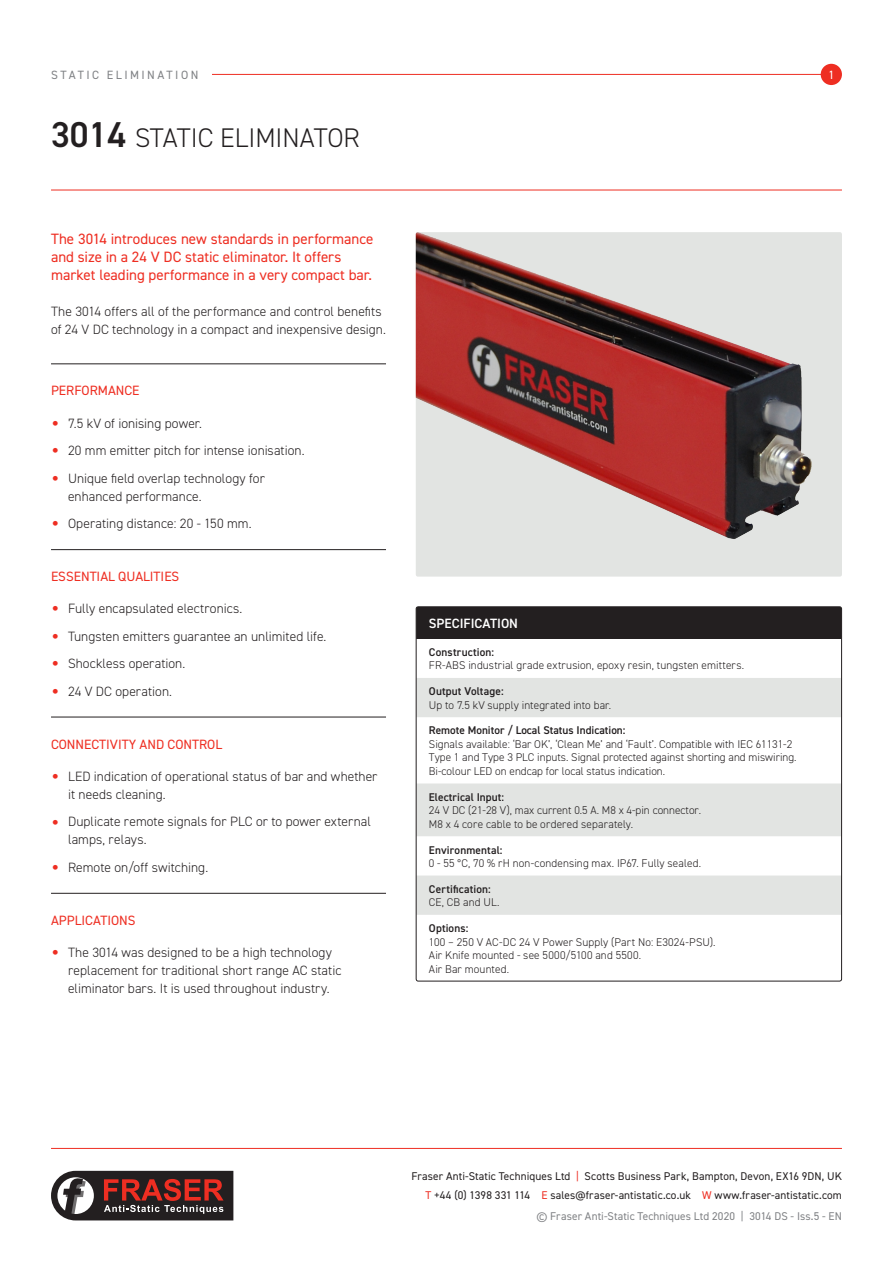
<style>
.page{position:relative;width:893px;height:1263px;background:#fff}
.page>*{position:absolute;margin:0;border:0;box-sizing:border-box;transform-origin:0 0}
.t1{font:300 27px "DIN2014";color:#231f20}
.Body{font:15px/18px "DIN2014";color:#ee2e22}
.Body-2{font:300 13.5px/18px "DIN2014";color:#231f20}
.t2{font:13.5px "DIN2014";color:#ee2e22}
.t3{font:600 13.5px "DIN2014";color:#fff}
.t4{font:12px "DIN2014";letter-spacing:.205em;color:#808285}
.t5{font:12px "DIN2014";color:#fff}
.Body-3{font:300 11.25px/13.5px "DIN2014";color:#231f20}
.t6{font:11.25px/19.2px "DIN2014";letter-spacing:.01em;color:#231f20;text-align:right}
.t7{font:11.25px "DIN2014";letter-spacing:.01em;color:#808285}
.Body-4{font:600 11.25px/13.5px "DIN2014";letter-spacing:.015em;color:#231f20}
.s1{font-weight:600;font-size:36px}
.s2{font-size:28.5px;color:#ee2e22}
.s3{font-weight:600}
.s4{font-weight:300}
.s5{color:#ee2e22}
</style>
<div class="page">
<hr style="left:77px;top:74px;width:754px;height:1px;background:#ee2e22">
<div style="left:51px;top:64px;width:160px;height:21px;background:#fff"></div>
<div style="left:821px;top:64px;width:21px;height:21px;background:#ee2e22;border-radius:50%"></div>
<hr style="left:51px;top:190px;width:791px;height:1px;background:#ee2e22">
<svg style="left:51px;top:1171px;width:182px;height:49px"></svg>
<hr style="left:51px;top:1148px;width:791px;height:1px;background:#ee2e22">
<img style="left:416px;top:232px;width:426px;height:345px">
<hr style="left:51px;top:364px;width:335px;height:1px;background:#231f20">
<hr style="left:51px;top:549px;width:335px;height:1px;background:#231f20">
<hr style="left:51px;top:717px;width:335px;height:1px;background:#231f20">
<hr style="left:51px;top:893px;width:335px;height:1px;background:#231f20">
<div style="left:416px;top:607px;width:426px;height:32px;background:#231f20"></div>
<svg style="left:418px;top:678px;width:422px;height:237px;fill:#e2e4e2"></svg>
<p class="t4" style="left:51px;top:67px;width:149px">STATIC ELIMINATION</p>
<p class="t5" style="left:828px;top:67px;width:7px">1</p>
<h1 class="t1" style="left:51px;top:121px;width:310px"><span class="s1">3014</span> STATIC ELIMINATOR</h1>
<p class="Body" style="left:51px;top:229px;width:324px">The 3014 introduces new standards in performance and size in a 24 V DC static eliminator. It offers market leading performance in a very compact bar.</p>
<p class="Body-2" style="left:51px;top:302px;width:336px">The 3014 offers all of the performance and control benefits of 24 V DC technology in a compact and inexpensive design.</p>
<p class="t2" style="left:51px;top:382px;width:90px">PERFORMANCE</p>
<p class="Body-2" style="left:51px;top:414px;width:152px"><span class="s2">•</span> 7.5 kV of ionising power.</p>
<p class="Body-2" style="left:51px;top:441px;width:255px"><span class="s2">•</span> 20 mm emitter pitch for intense ionisation.</p>
<p class="Body-2" style="left:68px;top:469px;width:198px;text-indent:-17px"><span class="s2">•</span> Unique field overlap technology for enhanced performance.</p>
<p class="Body-2" style="left:51px;top:515px;width:202px"><span class="s2">•</span> Operating distance: 20 - 150 mm.</p>
<p class="t2" style="left:51px;top:568px;width:130px">ESSENTIAL QUALITIES</p>
<p class="Body-2" style="left:51px;top:599px;width:193px"><span class="s2">•</span> Fully encapsulated electronics.</p>
<p class="Body-2" style="left:51px;top:627px;width:277px"><span class="s2">•</span> Tungsten emitters guarantee an unlimited life.</p>
<p class="Body-2" style="left:51px;top:654px;width:136px"><span class="s2">•</span> Shockless operation.</p>
<p class="Body-2" style="left:51px;top:682px;width:123px"><span class="s2">•</span> 24 V DC operation.</p>
<p class="t2" style="left:51px;top:736px;width:173px">CONNECTIVITY AND CONTROL</p>
<p class="Body-2" style="left:68px;top:767px;width:311px;text-indent:-17px"><span class="s2">•</span> LED indication of operational status of bar and whether it needs cleaning.</p>
<p class="Body-2" style="left:68px;top:813px;width:304px;text-indent:-17px"><span class="s2">•</span> Duplicate remote signals for PLC or to power external lamps, relays.</p>
<p class="Body-2" style="left:51px;top:858px;width:159px"><span class="s2">•</span> Remote on/off switching.</p>
<p class="t2" style="left:51px;top:912px;width:86px">APPLICATIONS</p>
<p class="Body-2" style="left:68px;top:943px;width:275px;text-indent:-17px"><span class="s2">•</span> The 3014 was designed to be a high technology replacement for traditional short range AC static eliminator bars. It is used throughout industry.</p>
<p class="t3" style="left:429px;top:614px;width:91px">SPECIFICATION</p>
<p class="Body-3" style="left:429px;top:645px;width:317px"><span class="s3">Construction:<br></span>FR-ABS industrial grade extrusion, epoxy resin, tungsten emitters.</p>
<p class="Body-3" style="left:429px;top:685px;width:184px"><span class="s3">Output Voltage:<br></span>Up to 7.5 kV supply integrated into bar.</p>
<p class="Body-3" style="left:429px;top:724px;width:369px"><span class="s3">Remote Monitor / Local Status Indication:<br></span>Signals available: ‘Bar OK’, ‘Clean Me’ and ‘Fault’. Compatible with IEC 61131-2<br>Type 1 and Type 3 PLC inputs. Signal protected against shorting and miswiring.<br>Bi-colour LED on endcap for local status indication.</p>
<p class="Body-3" style="left:429px;top:790px;width:274px"><span class="s3">Electrical Input:<br></span>24 V DC (21-28 V), max current 0.5 A. M8 x 4-pin connector.<br>M8 x 4 core cable to be ordered separately.</p>
<p class="Body-3" style="left:429px;top:843px;width:274px"><span class="s3">Environmental:<br></span>0 - 55 °C, 70 % rH non-condensing max. IP67. Fully sealed.</p>
<p class="Body-4" style="left:429px;top:882px;width:72px">Certification:<br><span class="s4">CE, CB and UL.</span></p>
<p class="Body-3" style="left:429px;top:921px;width:288px"><span class="s3">Options:<br></span>100 – 250 V AC-DC 24 V Power Supply (Part No: E3024-PSU).<br>Air Knife mounted - see 5000/5100 and 5500.<br>Air Bar mounted.</p>
<p class="t6" style="left:411px;top:1166px;width:432px">Fraser Anti-Static Techniques Ltd <span class="s5">|</span> Scotts Business Park, Bampton, Devon, EX16 9DN, UK<br><span class="s5">T</span> +44 (0) 1398 331 114 <span class="s5">E</span> sales@fraser-antistatic.co.uk <span class="s5">W</span> www.fraser-antistatic.com</p>
<p class="t7" style="left:536px;top:1209px;width:307px">© Fraser Anti-Static Techniques Ltd 2020 | 3014 DS - Iss.5 - EN</p>
</div>
